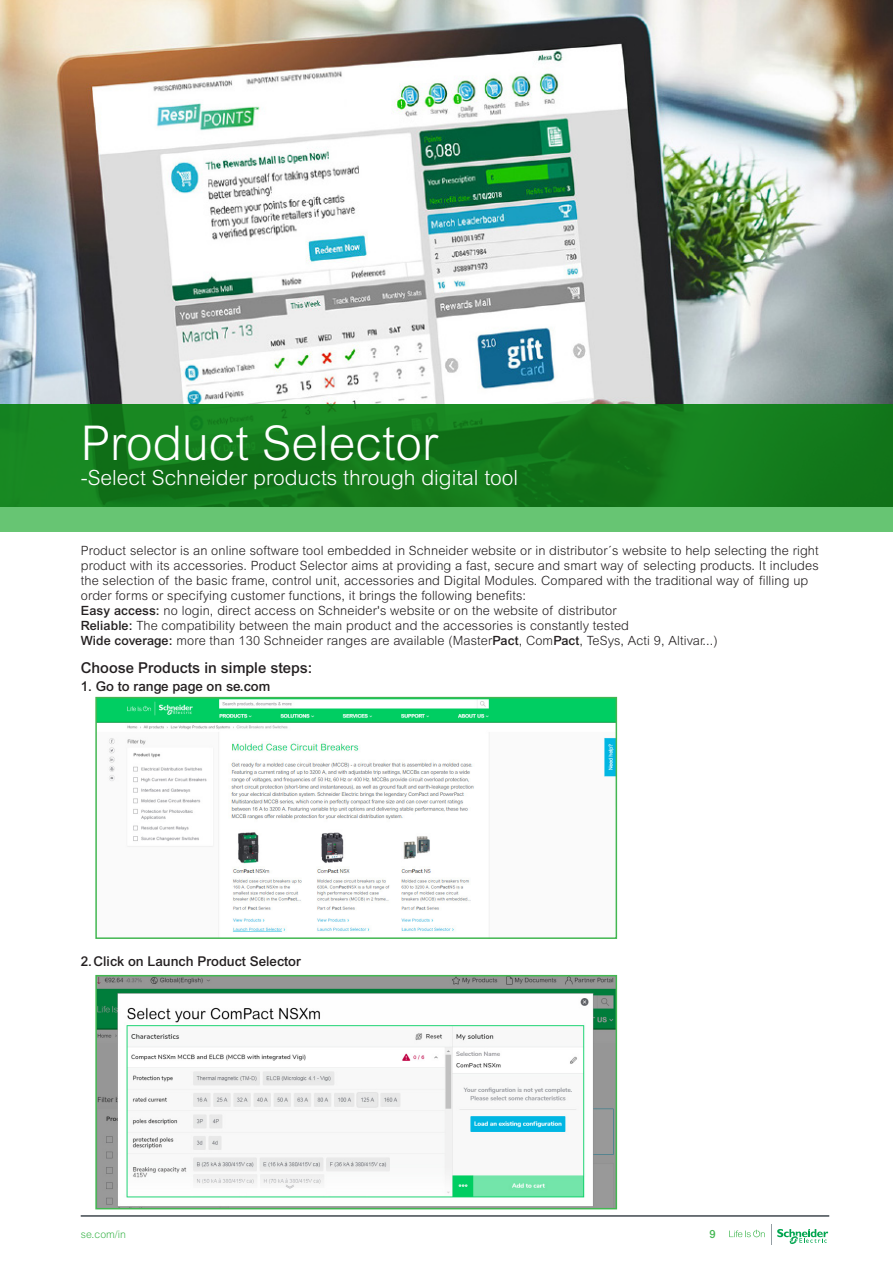
<style>
.page{position:relative;width:893px;height:1263px;background:#fff}
.page>*{position:absolute;margin:0;border:0;box-sizing:border-box;transform-origin:0 0}
.Title_02_White{font:300 48px "Arial MT Std";color:#fff}
.Subhead_02_White{font:300 21px "Arial MT Std";color:#fff}
.Body_Copy{font:500 15px "Arial MT Std";color:#231f20}
.Body_Copy-2{font:500 13.5px "Arial MT Std";color:#231f20}
.Body_Copy-3{font:300 12.75px/15px "Arial MT Std";letter-spacing:.01em;color:#231f20}
.ModuleNo_L{font:500 11.25px "Arial MT Std";color:#42b751}
.t1{font:300 10.5px "Arial MT Std";color:#42b751}
.s1{font-weight:500}
</style>
<div class="page">
<hr style="left:81px;top:1215px;width:748px;height:1px;background:#4d545a">
<svg style="left:729px;top:1230px;width:36px;height:7px"></svg>
<svg style="left:771px;top:1224px;width:57px;height:20px"></svg>
<img style="left:0;top:0;width:893px;height:404px">
<div style="left:0;top:404px;width:893px;height:127px;background:#67c573"></div>
<svg style="left:0;top:404px;width:893px;height:102px;background:#147b1c"></svg>
<img style="left:98px;top:978px;width:516px;height:228px">
<div style="left:95px;top:975px;width:522px;height:234px;border:2px solid #42b751"></div>
<img style="left:98px;top:700px;width:516px;height:236px">
<div style="left:95px;top:697px;width:522px;height:242px;border:2px solid #42b751"></div>
<p class="Title_02_White" style="left:81px;top:415px;width:359px">Product Selector</p>
<p class="Subhead_02_White" style="left:81px;top:465px;width:439px">-Select Schneider products through digital tool</p>
<p class="Body_Copy-3" style="left:81px;top:543px;width:739px">Product selector is an online software tool embedded in Schneider website or in distributor´s website to help selecting the right product with its accessories. Product Selector aims at providing a fast, secure and smart way of selecting products. It includes the selection of the basic frame, control unit, accessories and Digital Modules. Compared with the traditional way of filling up order forms or specifying customer functions, it brings the following benefits:</p>
<p class="Body_Copy-3" style="left:81px;top:603px;width:537px"><span class="s1">Easy access:</span> no login, direct access on Schneider's website or on the website of distributor</p>
<p class="Body_Copy-3" style="left:81px;top:618px;width:550px"><span class="s1">Reliable:</span> The compatibility between the main product and the accessories is constantly tested</p>
<p class="Body_Copy-3" style="left:81px;top:633px;width:639px"><span class="s1">Wide coverage:</span> more than 130 Schneider ranges are available (Master<span class="s1">Pact</span>, Com<span class="s1">Pact</span>, TeSys, Acti 9, Altivar...)</p>
<p class="Body_Copy" style="left:81px;top:659px;width:233px">Choose Products in simple steps:</p>
<p class="Body_Copy-2" style="left:81px;top:679px;width:191px">1. Go to range page on se.com</p>
<p class="Body_Copy-2" style="left:81px;top:953px;width:222px">2.Click on Launch Product Selector</p>
<p class="t1" style="left:81px;top:1228px;width:47px">se.com/in</p>
<p class="ModuleNo_L" style="left:709px;top:1227px;width:8px">9</p>
</div>
